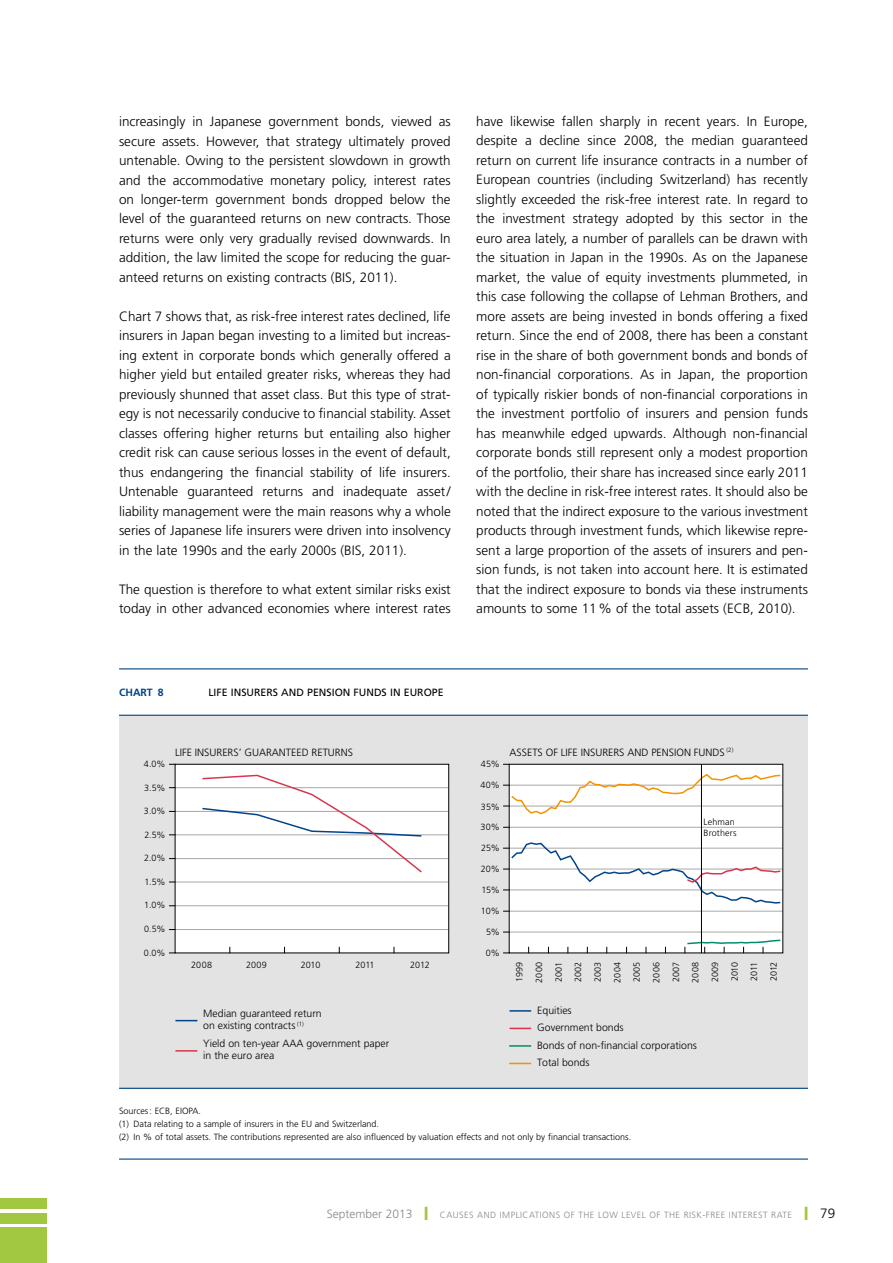
<style>
.page{position:relative;width:893px;height:1263px;background:#fff}
.page>*{position:absolute;margin:0;border:0;box-sizing:border-box;transform-origin:0 0}
.t1{font:300 13.5px/19.5px "Frutiger LT";color:#000;text-align:justify}
.t2{font:300 12px "Frutiger LT";color:#878787}
.t3{font:300 10.5px/17.5px "Frutiger LT";color:#000}
.t4{font:10.5px "Frutiger LT";color:#000}
.t5{font:700 10.5px "Frutiger LT";color:#048}
.t6{font:300 9px/19.5px "Frutiger LT";color:#000}
.t7{font:300 9px "Frutiger LT";letter-spacing:.05em;color:#878787}
.s1{color:#a2c740}
.s2{font-size:9px}
.s3{font-size:13.5px;color:#000}
</style>
<div class="page">
<div style="left:0;top:1198px;width:47px;height:11px;background:#a2c740"></div>
<div style="left:0;top:1213px;width:47px;height:10px;background:#a2c740"></div>
<div style="left:0;top:1227px;width:47px;height:36px;background:#a2c740"></div>
<div style="left:119px;top:715px;width:689px;height:373px;background:#e3e3e3"></div>
<hr style="left:119px;top:668px;width:689px;height:1px;background:#048">
<hr style="left:119px;top:715px;width:689px;height:1px;background:#048">
<hr style="left:119px;top:1088px;width:689px;height:1px;background:#048">
<hr style="left:119px;top:1158px;width:689px;height:2px;background:#048">
<div style="left:175px;top:764px;width:274px;height:189px;background:#fff"></div>
<div style="left:509px;top:764px;width:274px;height:189px;background:#fff"></div>
<hr style="left:175px;top:787px;width:274px;height:1px;background:#a8a8a7">
<hr style="left:175px;top:811px;width:274px;height:1px;background:#a8a8a7">
<hr style="left:175px;top:834px;width:274px;height:1px;background:#a8a8a7">
<hr style="left:175px;top:858px;width:274px;height:1px;background:#a8a8a7">
<hr style="left:175px;top:882px;width:274px;height:1px;background:#a8a8a7">
<hr style="left:175px;top:905px;width:274px;height:1px;background:#a8a8a7">
<hr style="left:175px;top:929px;width:274px;height:1px;background:#a8a8a7">
<svg style="left:201px;top:774px;width:222px;height:99px"></svg>
<svg style="left:175px;top:1050px;width:22px;height:1px"></svg>
<hr style="left:509px;top:827px;width:274px;height:1px;background:#a8a8a7">
<hr style="left:509px;top:911px;width:274px;height:1px;background:#a8a8a7">
<hr style="left:509px;top:932px;width:274px;height:1px;background:#a8a8a7">
<svg style="left:503px;top:773px;width:278px;height:42px"></svg>
<svg style="left:684px;top:939px;width:97px;height:12px"></svg>
<svg style="left:503px;top:841px;width:278px;height:63px"></svg>
<hr style="left:510px;top:1010px;width:21px;height:2px;background:#004489">
<svg style="left:510px;top:1028px;width:21px;height:1px"></svg>
<hr style="left:509px;top:1045px;width:22px;height:2px;background:#008e69">
<svg style="left:509px;top:1063px;width:22px;height:1px"></svg>
<hr style="left:701px;top:764px;width:1px;height:189px;background:#000">
<div style="left:175px;top:764px;width:274px;height:189px;border:1px solid #000"></div>
<div style="left:509px;top:764px;width:274px;height:189px;border:1px solid #000"></div>
<svg style="left:175px;top:1020px;width:22px;height:1px"></svg>
<p class="t1" style="left:119px;top:112px;width:333px">increasingly in Japanese government bonds, viewed as secure assets. H owever, that strategy ultimately proved untenable. Owing to the persistent slowdown in growth and the accommodative monetary policy, interest rates on longer-term government bonds dropped below the level of the guaranteed returns on new contracts. Those returns were only very gradually revised downwards. In addition, the law limited the scope for reducing the guar&shy;anteed returns on existing contracts (BIS, 2011).</p>
<p class="t1" style="left:119px;top:307px;width:333px">Chart 7 shows that, as risk‑free interest rates declined, life insurers in Japan began investing to a limited but increas&shy;ing extent in corporate bonds which generally offered a higher yield but entailed greater risks, whereas they had previously shunned that asset class. But this type of strat&shy;egy is not necessarily conducive to financial stability. Asset classes offering higher returns but entailing also higher credit risk can cause serious losses in the event of default, thus endangering the financial stability of life insurers.<br>U ntenable guaranteed returns and inadequate asset/ liability management were the main reasons why a whole series of Japanese life insurers were driven into insolvency in the late 1990s and the early 2000s (BIS, 2011).</p>
<p class="t1" style="left:119px;top:580px;width:333px">The question is therefore to what extent similar risks exist today in other advanced economies where interest rates</p>
<p class="t1" style="left:476px;top:112px;width:333px">have likewise fallen sharply in recent years. In Europe, despite a decline since 2008, the median guaranteed return on current life insurance contracts in a number of European countries (including Switzerland) has recently slightly exceeded the risk‑free interest rate. In regard to the investment strategy adopted by this sector in the euro area lately, a number of parallels can be drawn with the situation in Japan in the 1990s. As on the Japanese market, the value of equity investments plummeted, in this case following the collapse of Lehman Brothers, and more assets are being invested in bonds offering a fixed return. Since the end of 2008, there has been a constant rise in the share of both government bonds and bonds of non‑financial corporations. As in Japan, the proportion of typically riskier bonds of non‑financial corporations in the investment portfolio of insurers and pension funds has meanwhile edged upwards. Although non‑financial corporate bonds still represent only a modest proportion of the portfolio, their share has increased since early 2011 with the decline in risk‑free interest rates. It should also be noted that the indirect exposure to the various investment products through investment funds, which likewise repre&shy;sent a large proportion of the assets of insurers and pen&shy;sion funds, is not taken into account here. It is estimated that the indirect exposure to bonds via these instruments amounts to some 11% of the total assets (ECB, 2010).</p>
<p class="t5" style="left:119px;top:686px;width:46px">Chart 8</p>
<p class="t4" style="left:208px;top:686px;width:237px">LIFE INSURERS AND PENSION FUNDS IN EUROPE</p>
<p class="t6" style="left:144px;top:754px;width:23px">4.0%</p>
<p class="t6" style="left:144px;top:778px;width:23px">3.5%</p>
<p class="t6" style="left:144px;top:801px;width:23px">3.0%</p>
<p class="t6" style="left:144px;top:825px;width:23px">2.5%</p>
<p class="t6" style="left:144px;top:848px;width:23px">2.0%</p>
<p class="t6" style="left:145px;top:872px;width:23px">1.5%</p>
<p class="t6" style="left:144px;top:895px;width:23px">1.0%</p>
<p class="t6" style="left:144px;top:919px;width:23px">0.5%</p>
<p class="t6" style="left:144px;top:943px;width:23px">0.0%</p>
<p class="t3" style="left:175px;top:743px;width:179px">LIFE INSURERS’ GUARANTEED RETURNS</p>
<p class="t3" style="left:510px;top:743px;width:225px">ASSETS OF LIFE INSURERS AND PENSION FUNDS <sup>(2)</sup></p>
<p class="t6" style="left:481px;top:755px;width:20px">45%</p>
<p class="t6" style="left:480px;top:775px;width:21px">40%</p>
<p class="t6" style="left:481px;top:797px;width:20px">35%</p>
<p class="t6" style="left:480px;top:818px;width:21px">30%</p>
<p class="t6" style="left:481px;top:838px;width:20px">25%</p>
<p class="t6" style="left:481px;top:859px;width:21px">20%</p>
<p class="t6" style="left:481px;top:881px;width:20px">15%</p>
<p class="t6" style="left:481px;top:901px;width:20px">10%</p>
<p class="t6" style="left:486px;top:922px;width:15px">5%</p>
<p class="t6" style="left:486px;top:943px;width:16px">0%</p>
<p class="t6" style="left:703px;top:817px;width:35px;line-height:10.5px">Lehman<br>Brothers</p>
<p class="t6" style="left:191px;top:955px;width:22px">2008</p>
<p class="t6" style="left:246px;top:955px;width:22px">2009</p>
<p class="t6" style="left:301px;top:955px;width:21px">2010</p>
<p class="t6" style="left:355px;top:955px;width:21px">2011</p>
<p class="t6" style="left:410px;top:955px;width:21px">2012</p>
<p class="t6" style="left:510px;top:982px;width:22px;text-align:justify;rotate:-90deg">1999<br>2000<br>2001<br>2002<br>2003<br>2004<br>2005<br>2006<br>2007<br>2008<br>2009<br>2010<br>2011<br>2012</p>
<p class="t3" style="left:203px;top:1008px;width:120px;line-height:12px">Median guaranteed return on existing contracts <sup>(1)</sup></p>
<p class="t3" style="left:203px;top:1038px;width:188px;line-height:12px">Yield on ten-year AAA government paper in the euro area</p>
<p class="t3" style="left:537px;top:1001px;width:161px">Equities<br>Government bonds<br>Bonds of non-financial corporations<br>Total bonds</p>
<p class="t6" style="left:119px;top:1105px;width:514px;line-height:12.8px">Sources: ECB, EIOPA.<br>(1) Data relating to a sample of insurers in the EU and Switzerland.<br>(2) In % of total assets. The contributions represented are also influenced by valuation effects and not only by financial transactions.</p>
<p class="t2" style="left:327px;top:1207px;width:139px">September 2013 <span class="s1">❙</span> <span class="s2">Causes</span></p>
<p class="t7" style="left:477px;top:1210px;width:8px">and</p>
<p class="t7" style="left:500px;top:1210px;width:190px">implications of the low level of the risk‑free</p>
<p class="t7" style="left:729px;top:1210px;width:20px">interes</p>
<p class="t7" style="left:763px;top:1210px;width:74px">t rate <span class="s1">❙</span> <span class="s3">79</span></p>
</div>
